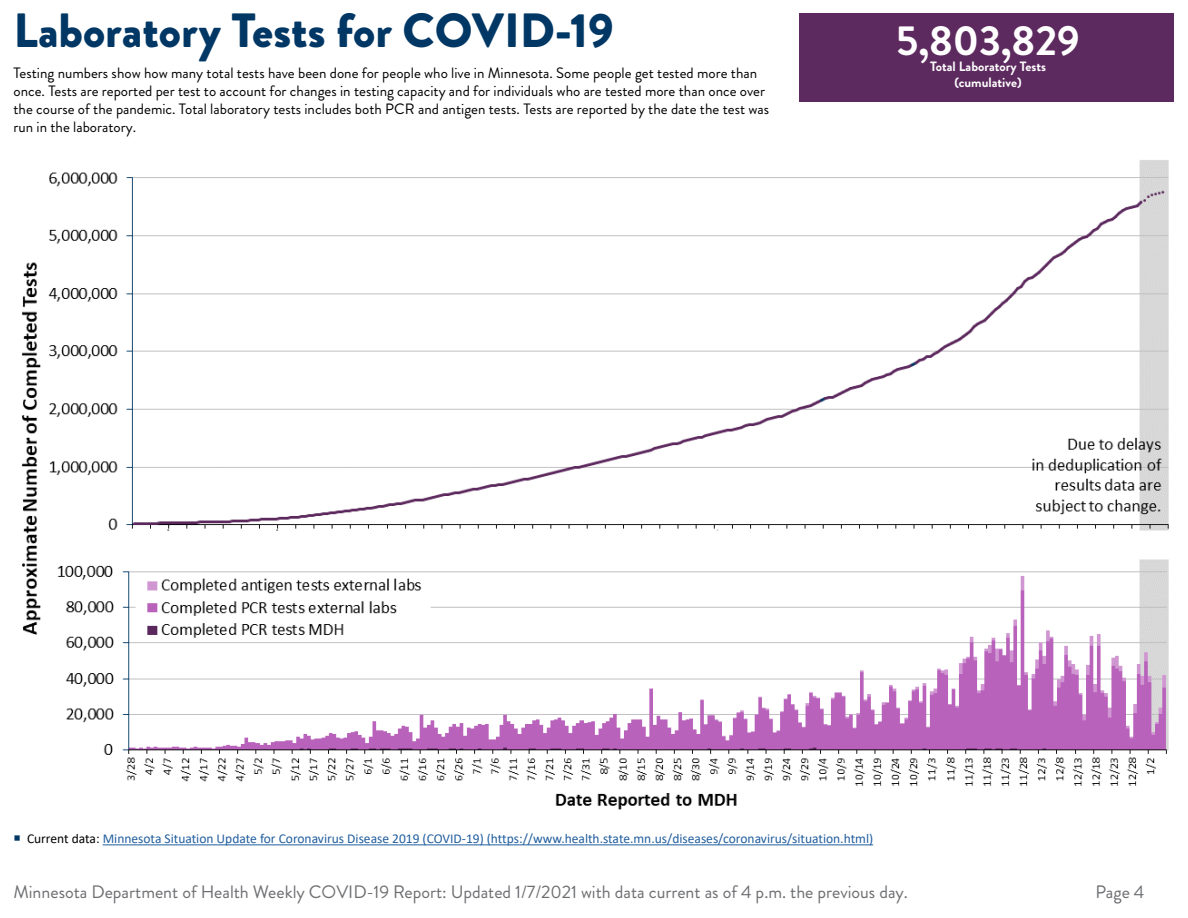
<style>
.page{position:relative;width:1188px;height:918px;background:#fff}
.page>*{position:absolute;margin:0;border:0;box-sizing:border-box;transform-origin:0 0}
.Subhead__H2{font:900 48px "Brandon Grotesque";color:#003764}
.Topichead__H4{font:700 42px "Brandon Grotesque";color:#fff}
.t1{font:18px "Brandon Grotesque";color:#6d6e71}
.t2{font:15px/18px "Brandon Grotesque";color:#000}
.t3{font:13.5px "Calibri";color:#215e9e}
.Topichead__H4-2{font:700 13.5px/16.2px "Brandon Grotesque";color:#fff;text-align:center}
.s1{color:#000}
</style>
<div class="page">
<img style="left:21px;top:160px;width:1148px;height:650px">
<div style="left:800px;top:14px;width:374px;height:88px;background:#5d2a5f"></div>
<hr style="left:103px;top:844px;width:770px;height:1px;background:#215e9e">
<h2 class="Subhead__H2" style="left:14px;top:-3px;width:602px">Laboratory Tests for COVID-19</h2>
<p class="t2" style="left:14px;top:64px;width:757px">Testing numbers show how many total tests have been done for people who live in Minnesota. Some people get tested more than once. Tests are reported per test to account for changes in testing capacity and for individuals who are tested more than once over the course of the pandemic. Total laboratory tests includes both PCR and antigen tests. Tests are reported by the date the test was run in the laboratory.</p>
<p class="Topichead__H4" style="left:896px;top:11px;width:185px">5,803,829</p>
<p class="Topichead__H4-2" style="left:930px;top:59px;width:118px">Total Laboratory Tests (cumulative)</p>
<p class="t3" style="left:27px;top:829px;width:848px"><span class="s1">Current data:</span> Minnesota Situation Update for Coronavirus Disease 2019 (COVID-19) (https://www.health.state.mn.us/diseases/coronavirus/situation.html)</p>
<p class="t1" style="left:14px;top:879px;width:896px">Minnesota Department of Health Weekly COVID-19 Report: Updated 1/7/2021 with data current as of 4 p.m. the previous day.</p>
<p class="t1" style="left:1096px;top:879px;width:50px">Page 4</p>
</div>
